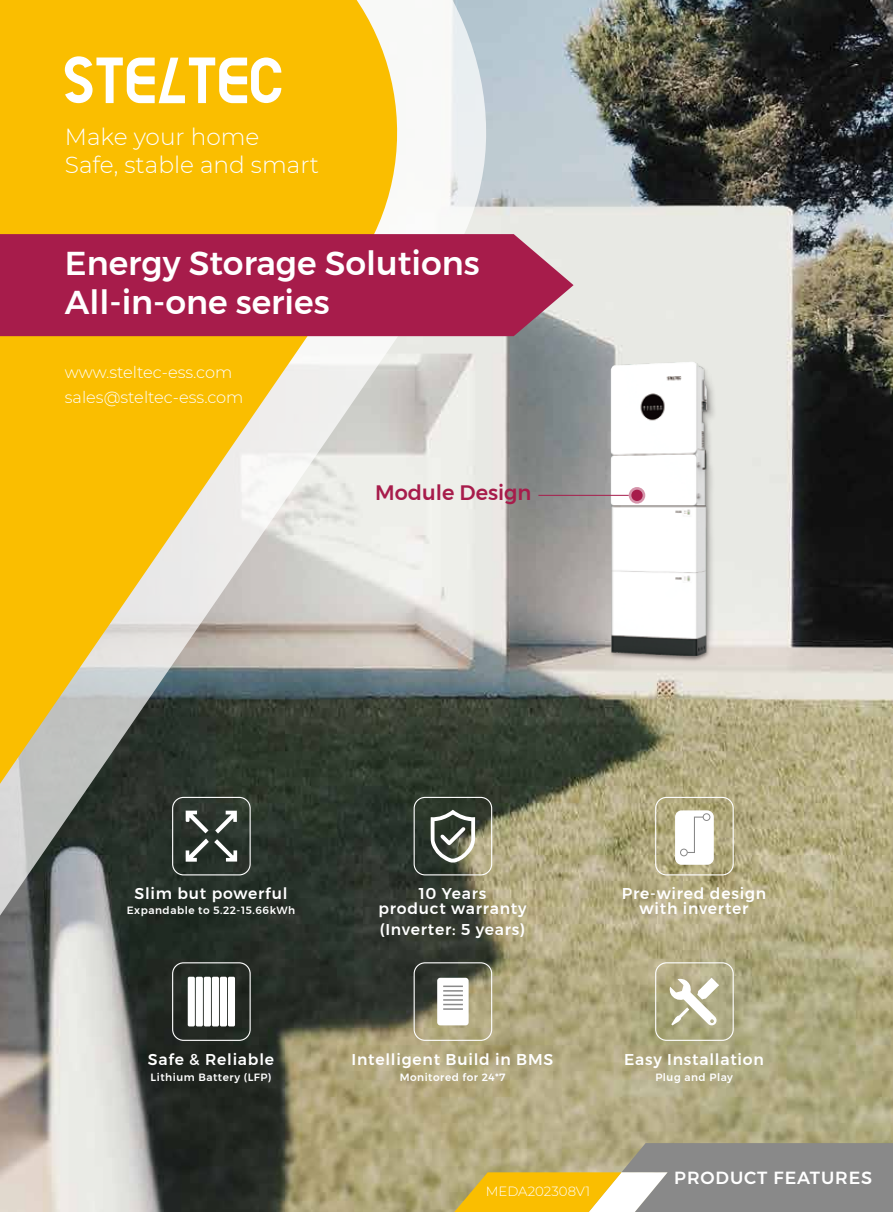
<style>
.page{position:relative;width:893px;height:1212px;background:#fff}
.page>*{position:absolute;margin:0;border:0;box-sizing:border-box;transform-origin:0 0}
.t1{font:500 33px/39.6px "Montserrat";color:#fff}
.t2{font:300 23.25px/27.9px "Montserrat";color:#fff}
.t3{font:500 20.85px "Montserrat";color:#a71c4b}
.t4{font:500 17.55px "Montserrat";letter-spacing:.05em;color:#fff}
.t5{font:300 16.2px "Montserrat";color:#fff}
.t6{font:500 15.6px/15.5px "Montserrat";letter-spacing:.05em;color:#fff;text-align:center}
.t7{font:300 13.35px "Montserrat";color:#fff}
.t8{font:500 10.5px "Montserrat";letter-spacing:.05em;color:#fff}
</style>
<div class="page">
<img style="left:0;top:0;width:893px;height:1212px">
<svg style="left:0;top:0;width:486px;height:983px;background:#929691"></svg>
<svg style="left:0;top:0;width:429px;height:934px;background:#bea651"></svg>
<div style="left:0;top:234px;width:574px;height:102px;background:#a71c4b"></div>
<svg style="left:65px;top:56px;width:216px;height:47px"></svg>
<img style="left:635px;top:364px;width:83px;height:301px">
<img style="left:607px;top:361px;width:105px;height:301px">
<img style="left:611px;top:361px;width:96px;height:295px">
<svg style="left:629px;top:487px;width:16px;height:17px"></svg>
<hr style="left:538px;top:495px;width:91px;height:1px;background:#a71c4b">
<svg style="left:443px;top:1143px;width:450px;height:69px;background:#aca076"></svg>
<div style="left:188px;top:977px;width:7px;height:49px;background:#fff;border-radius:2px"></div>
<div style="left:196px;top:977px;width:7px;height:49px;background:#fff;border-radius:2px"></div>
<div style="left:204px;top:977px;width:7px;height:49px;background:#fff;border-radius:2px"></div>
<div style="left:212px;top:977px;width:7px;height:49px;background:#fff;border-radius:2px"></div>
<div style="left:220px;top:977px;width:7px;height:49px;background:#fff;border-radius:2px"></div>
<div style="left:228px;top:977px;width:7px;height:49px;background:#fff;border-radius:2px"></div>
<div style="left:172px;top:962px;width:79px;height:79px;border:1px solid #fff;border-radius:11px"></div>
<div style="left:172px;top:797px;width:79px;height:78px;border:1px solid #fff;border-radius:11px"></div>
<svg style="left:186px;top:811px;width:51px;height:51px"></svg>
<div style="left:655px;top:797px;width:79px;height:78px;border:1px solid #fff;border-radius:11px"></div>
<div style="left:655px;top:962px;width:79px;height:79px;border:1px solid #fff;border-radius:11px"></div>
<svg style="left:670px;top:978px;width:49px;height:48px"></svg>
<div style="left:437px;top:978px;width:32px;height:47px;background:#fff;border-radius:3px"></div>
<hr style="left:443px;top:985px;width:20px;height:2px;background:#898989">
<svg style="left:443px;top:990px;width:20px;height:6px"></svg>
<hr style="left:443px;top:999px;width:20px;height:2px;background:#898989">
<svg style="left:443px;top:1004px;width:20px;height:1px"></svg>
<hr style="left:443px;top:1008px;width:20px;height:2px;background:#898989">
<div style="left:414px;top:962px;width:78px;height:79px;border:1px solid #fff;border-radius:11px"></div>
<div style="left:414px;top:797px;width:78px;height:78px;border:1px solid #fff;border-radius:11px"></div>
<svg style="left:431px;top:810px;width:44px;height:53px"></svg>
<div style="left:675px;top:810px;width:39px;height:55px;background:#fff;border-radius:7px"></div>
<div style="left:703px;top:813px;width:7px;height:8px;border:1px solid #898989;border-radius:50%"></div>
<div style="left:680px;top:849px;width:8px;height:7px;border:1px solid #898989;border-radius:50%"></div>
<svg style="left:686px;top:816px;width:18px;height:37px"></svg>
<h2 class="t2" style="left:65px;top:122px;width:256px">Make your home<br>Safe, stable and smart</h2>
<h1 class="t1" style="left:65px;top:243px;width:416px">Energy Storage Solutions<br>All-in-one series</h1>
<p class="t5" style="left:65px;top:361px;width:169px">www.steltec-ess.com</p>
<p class="t5" style="left:65px;top:386px;width:180px">sales@steltec-ess.com</p>
<h3 class="t3" style="left:375px;top:476px;width:158px">Module Design</h3>
<p class="t6" style="left:135px;top:885px;width:154px">Slim but powerful</p>
<p class="t8" style="left:127px;top:902px;width:170px">Expandable to 5.22-15.66kWh</p>
<p class="t6" style="left:378px;top:885px;width:150px">10 Years<br>product warranty</p>
<p class="t6" style="left:622px;top:885px;width:146px">Pre-wired design with inverter</p>
<p class="t6" style="left:380px;top:922px;width:147px">(Inverter: 5 years)</p>
<p class="t6" style="left:148px;top:1051px;width:128px">Safe &amp; Reliable</p>
<p class="t6" style="left:352px;top:1051px;width:203px">Intelligent Build in BMS</p>
<p class="t6" style="left:624px;top:1051px;width:141px">Easy Installation</p>
<p class="t8" style="left:151px;top:1069px;width:122px">Lithium Battery (LFP)</p>
<p class="t8" style="left:400px;top:1069px;width:107px">Monitored for 24*7</p>
<p class="t8" style="left:655px;top:1069px;width:79px">Plug and Play</p>
<p class="t7" style="left:486px;top:1182px;width:106px">MEDA202308V1</p>
<p class="t4" style="left:674px;top:1164px;width:199px">PRODUCT FEATURES</p>
</div>
